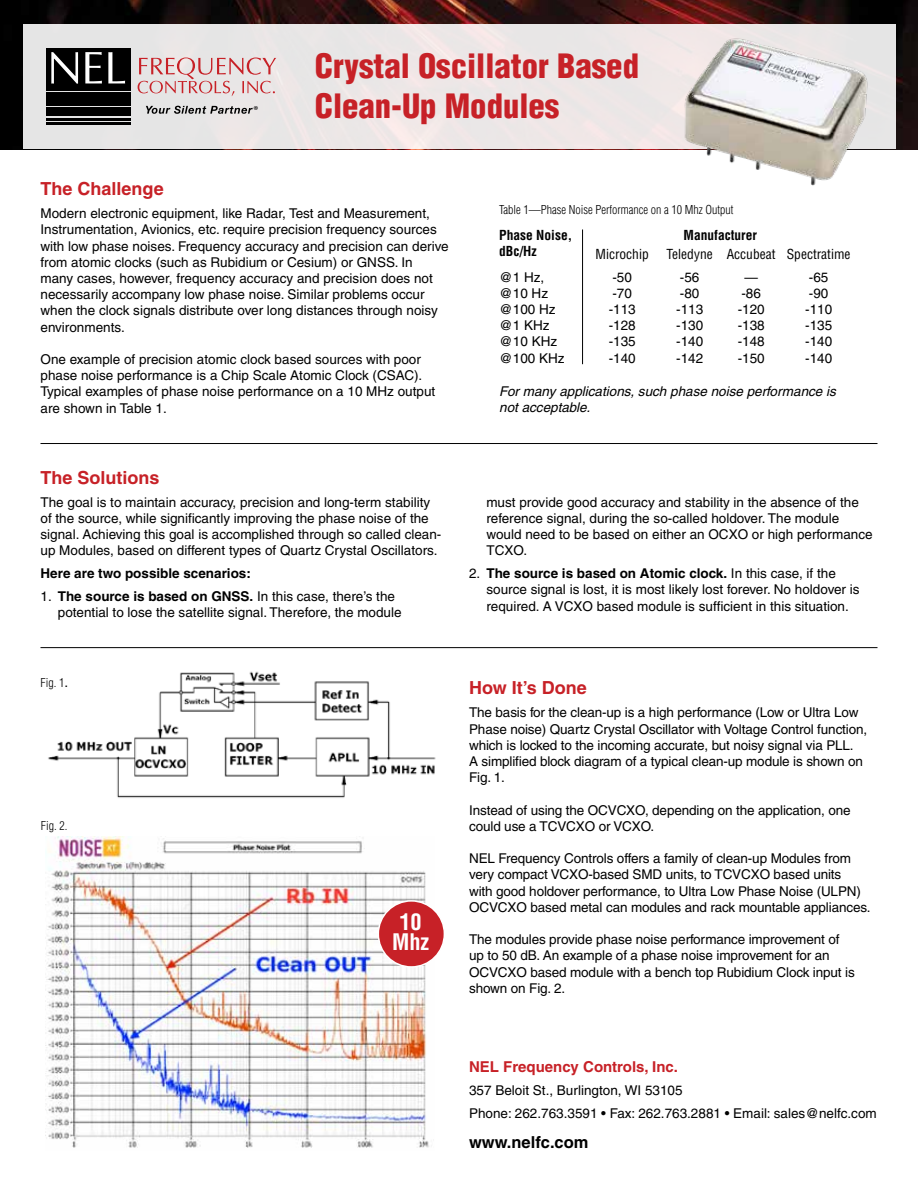
<style>
.page{position:relative;width:918px;height:1188px;background:#fff}
.page>*{position:absolute;margin:0;border:0;box-sizing:border-box;transform-origin:0 0}
.t1{font:900 condensed 32.7px/39.3px "Helvetica";color:#c72127}
.t2{font:700 condensed 22.35px/19.6px "Helvetica";color:#fff;text-align:center}
.t3{font:700 18px "Helvetica";color:#c72127}
.t4{font:700 16.5px "Helvetica";color:#000}
.t5{font:700 15px "Helvetica";color:#c72127}
.t6{font:13.5px/16.2px "Helvetica";color:#000}
.t7{font:italic 13.5px/16.2px "Helvetica";color:#000}
.t8{font:condensed 13.5px "Helvetica";color:#000}
.t9{font:700 condensed 13.5px "Helvetica";color:#000}
.t10{font:700 13.5px "Helvetica";color:#000}
.t11{font:300 condensed 12px "Helvetica";color:#000}
.t12{font:11.7px "Myriad Pro";color:#000}
.s1{font-weight:700}
.s2{font-weight:400;font-stretch:normal;font-size:13.5px}
</style>
<div class="page">
<img style="left:48px;top:671px;width:388px;height:127px">
<img style="left:0;top:0;width:918px;height:149px">
<div style="left:23px;top:24px;width:872px;height:125px;background:#eae6e6"></div>
<hr style="left:46px;top:113px;width:84px;height:3px;background:#000">
<div style="left:46px;top:100px;width:84px;height:6px;background:#000"></div>
<hr style="left:46px;top:122px;width:84px;height:2px;background:#000">
<hr style="left:46px;top:118px;width:84px;height:2px;background:#000">
<hr style="left:46px;top:107px;width:84px;height:4px;background:#000">
<div style="left:46px;top:48px;width:84px;height:43px;background:#000"></div>
<div style="left:46px;top:92px;width:84px;height:6px;background:#000"></div>
<svg style="left:51px;top:52px;width:27px;height:32px"></svg>
<svg style="left:85px;top:52px;width:17px;height:31px"></svg>
<svg style="left:108px;top:52px;width:17px;height:31px"></svg>
<svg style="left:138px;top:58px;width:138px;height:38px"></svg>
<svg style="left:146px;top:106px;width:107px;height:8px"></svg>
<hr style="left:40px;top:647px;width:838px;height:1px;background:#000">
<hr style="left:40px;top:443px;width:838px;height:1px;background:#000">
<hr style="left:582px;top:230px;width:1px;height:134px;background:#000">
<img style="left:45px;top:837px;width:384px;height:311px">
<img style="left:643px;top:5px;width:266px;height:181px">
<div style="left:378px;top:901px;width:66px;height:66px;background:#c72127;border-radius:50%"></div>
<div style="left:378px;top:900px;width:67px;height:68px;border:2px solid #fff;border-radius:50%"></div>
<p class="t12" style="left:253px;top:103px;width:6px">®</p>
<h1 class="t1" style="left:315px;top:46px;width:326px">Crystal Oscillator Based<br>Clean-Up Modules</h1>
<h3 class="t3" style="left:40px;top:178px;width:125px">The Challenge</h3>
<p class="t6" style="left:40px;top:205px;width:410px">Modern electronic equipment, like Radar, Test and Measurement, Instrumentation, Avionics, etc. require precision frequency sources with low phase noises. Frequency accuracy and precision can derive from atomic clocks (such as Rubidium or Cesium) or GNSS. In many cases, however, frequency accuracy and precision does not necessarily accompany low phase noise. Similar problems occur when the clock signals distribute over long distances through noisy environments.</p>
<p class="t6" style="left:40px;top:351px;width:396px">One example of precision atomic clock based sources with poor phase noise performance is a Chip Scale Atomic Clock (CSAC).<br>Typical examples of phase noise performance on a 10 MHz output are shown in Table 1.</p>
<p class="t11" style="left:499px;top:202px;width:236px">Table 1—Phase Noise Performance on a 10 Mhz Output</p>
<p class="t8" style="left:596px;top:245px;width:55px">Microchip</p>
<p class="t8" style="left:667px;top:245px;width:185px">Teledyne Accubeat Spectratime</p>
<p class="t6" style="left:499px;top:269px;width:47px">@1 Hz,</p>
<p class="t6" style="left:612px;top:269px;width:21px">-50</p>
<p class="t6" style="left:680px;top:269px;width:21px">-56</p>
<p class="t6" style="left:744px;top:269px;width:15px">—</p>
<p class="t6" style="left:809px;top:269px;width:21px">-65</p>
<p class="t6" style="left:499px;top:285px;width:50px">@10 Hz</p>
<p class="t6" style="left:612px;top:285px;width:21px">-70</p>
<p class="t6" style="left:680px;top:285px;width:21px">-80</p>
<p class="t6" style="left:741px;top:285px;width:21px">-86</p>
<p class="t6" style="left:809px;top:285px;width:21px">-90</p>
<p class="t6" style="left:499px;top:301px;width:58px">@100 Hz</p>
<p class="t6" style="left:609px;top:301px;width:29px">-113</p>
<p class="t6" style="left:676px;top:301px;width:29px">-113</p>
<p class="t6" style="left:738px;top:301px;width:29px">-120</p>
<p class="t6" style="left:805px;top:301px;width:29px">-110</p>
<p class="t6" style="left:499px;top:317px;width:52px">@1 KHz</p>
<p class="t6" style="left:609px;top:317px;width:29px">-128</p>
<p class="t6" style="left:676px;top:317px;width:29px">-130</p>
<p class="t6" style="left:738px;top:317px;width:29px">-138</p>
<p class="t6" style="left:805px;top:317px;width:29px">-135</p>
<p class="t6" style="left:499px;top:334px;width:59px">@10 KHz</p>
<p class="t6" style="left:609px;top:334px;width:29px">-135</p>
<p class="t6" style="left:676px;top:334px;width:29px">-140</p>
<p class="t6" style="left:738px;top:334px;width:29px">-148</p>
<p class="t6" style="left:805px;top:334px;width:29px">-140</p>
<p class="t6" style="left:499px;top:350px;width:67px">@100 KHz</p>
<p class="t6" style="left:609px;top:350px;width:29px">-140</p>
<p class="t6" style="left:676px;top:350px;width:29px">-142</p>
<p class="t6" style="left:738px;top:350px;width:29px">-150</p>
<p class="t6" style="left:805px;top:350px;width:29px">-140</p>
<p class="t9" style="left:499px;top:227px;width:75px">Phase Noise,</p>
<p class="t9" style="left:684px;top:227px;width:75px">Manufacturer</p>
<p class="t9" style="left:499px;top:243px;width:39px">dBc/Hz</p>
<p class="t7" style="left:499px;top:383px;width:338px">For many applications, such phase noise performance is not acceptable.</p>
<h3 class="t3" style="left:40px;top:466px;width:121px">The Solutions</h3>
<p class="t6" style="left:40px;top:494px;width:402px">The goal is to maintain accuracy, precision and long-term stability of the source, while significantly improving the phase noise of the signal. Achieving this goal is accomplished through so called clean&shy;up Modules, based on different types of Quartz Crystal Oscillators.</p>
<p class="t10" style="left:40px;top:565px;width:212px">Here are two possible scenarios:</p>
<p class="t6" style="left:58px;top:588px;width:345px;text-indent:-17px">1. <span class="s1">The source is based on GNSS.</span> In this case, there’s the potential to lose the satellite signal. Therefore, the module</p>
<p class="t6" style="left:486px;top:494px;width:388px">must provide good accuracy and stability in the absence of the reference signal, during the so-called holdover. The module would need to be based on either an OCXO or high performance TCXO.</p>
<p class="t6" style="left:486px;top:565px;width:375px;text-indent:-17px">2. <span class="s1">The source is based on Atomic clock.</span> In this case, if the source signal is lost, it is most likely lost forever. No holdover is required. A VCXO based module is sufficient in this situation.</p>
<p class="t11" style="left:40px;top:675px;width:29px">Fig. 1<span class="s2">.</span></p>
<p class="t11" style="left:41px;top:818px;width:28px">Fig. 2.</p>
<h2 class="t2" style="left:392px;top:912px;width:39px">10<br>Mhz</h2>
<h3 class="t3" style="left:469px;top:677px;width:119px">How It’s Done</h3>
<p class="t6" style="left:469px;top:705px;width:400px">The basis for the clean-up is a high performance (Low or Ultra Low Phase noise) Quartz Crystal Oscillator with Voltage Control function, which is locked to the incoming accurate, but noisy signal via PLL.<br>A simplified block diagram of a typical clean-up module is shown on Fig. 1.</p>
<p class="t6" style="left:469px;top:802px;width:383px">Instead of using the OCVCXO, depending on the application, one could use a TCVCXO or VCXO.</p>
<p class="t6" style="left:469px;top:850px;width:403px">NEL Frequency Controls offers a family of clean-up Modules from very compact VCXO-based SMD units, to TCVCXO based units<br>with good holdover performance, to Ultra Low Phase Noise (ULPN)<br>OCVCXO based metal can modules and rack mountable appliances.</p>
<p class="t6" style="left:469px;top:931px;width:387px">The modules provide phase noise performance improvement of up to 50 dB. An example of a phase noise improvement for an OCVCXO based module with a bench top Rubidium Clock input is shown on Fig. 2.</p>
<p class="t5" style="left:469px;top:1058px;width:211px">NEL Frequency Controls, Inc.</p>
<p class="t6" style="left:469px;top:1079px;width:409px;line-height:23px">357 Beloit St., Burlington, WI 53105<br>Phone: 262.763.3591 • Fax: 262.763.2881 • Email: sales@nelfc.com</p>
<p class="t4" style="left:469px;top:1132px;width:121px">www.nelfc.com</p>
</div>
